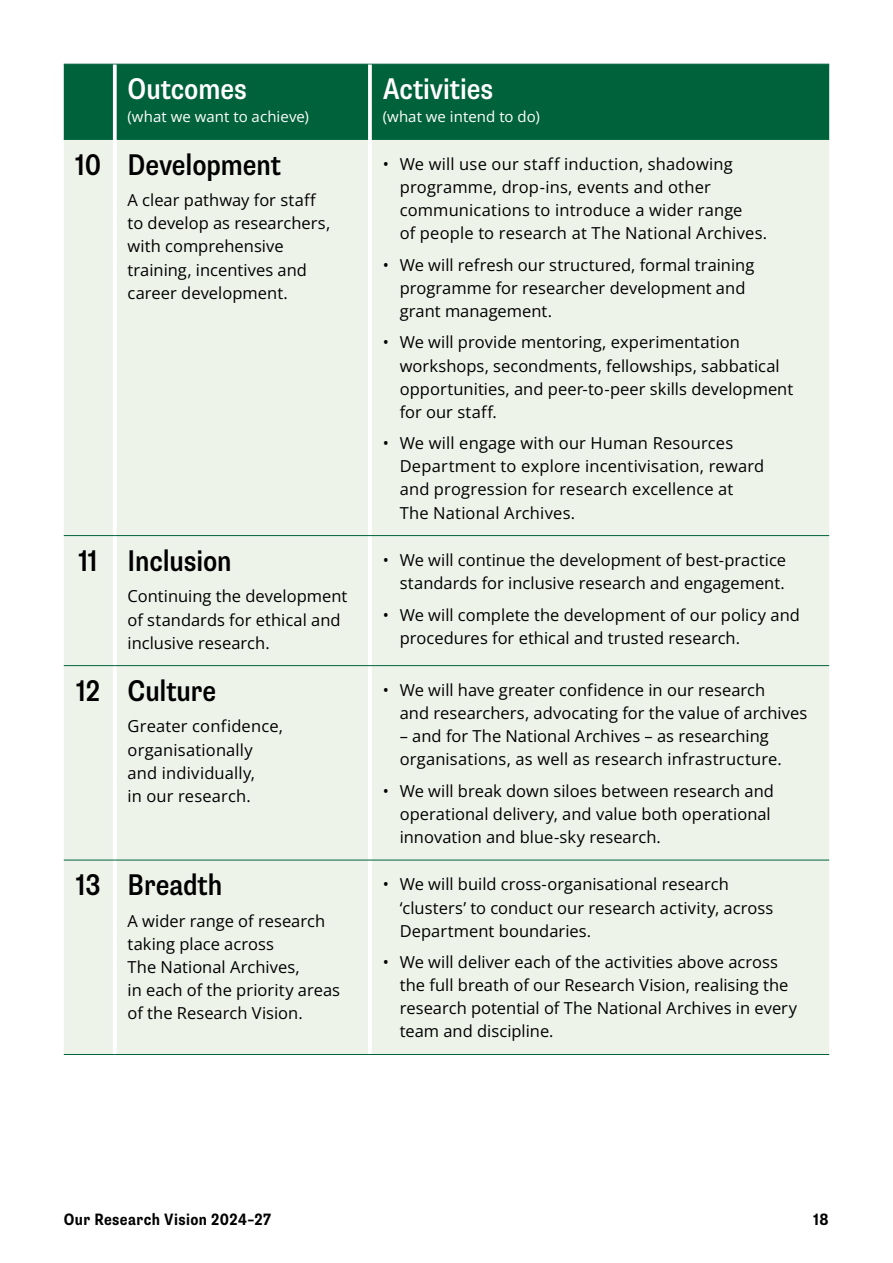
<style>
.page{position:relative;width:893px;height:1263px;background:#fff}
.page>*{position:absolute;margin:0;border:0;box-sizing:border-box;transform-origin:0 0}
.T_head_number_L{font:500 condensed 30px "Supria Sans";letter-spacing:-.005em;color:#000}
.t1{font:500 condensed 30px "Supria Sans";letter-spacing:-.005em;color:#fff}
.T_head_number_C{font:500 condensed 30px "Supria Sans";color:#000}
.P_11pt_No_align_to_grid{font:16.5px/23.1px "Open Sans";letter-spacing:.005em;color:#000}
.t2{font:700 condensed 16.5px "Supria Sans";letter-spacing:.025em;color:#000}
.t3{font:15px "Open Sans";letter-spacing:.005em;color:#fff}
</style>
<div class="page">
<div style="left:64px;top:65px;width:765px;height:74px;background:#00623b"></div>
<div style="left:64px;top:140px;width:765px;height:914px;background:#eef3ea"></div>
<hr style="left:64px;top:64px;width:51px;height:1px;background:#00623b">
<hr style="left:115px;top:64px;width:255px;height:1px;background:#00623b">
<hr style="left:370px;top:64px;width:459px;height:1px;background:#00623b">
<hr style="left:64px;top:139px;width:49px;height:1px;background:#00623b">
<hr style="left:117px;top:139px;width:251px;height:1px;background:#00623b">
<hr style="left:372px;top:139px;width:457px;height:1px;background:#00623b">
<svg style="left:368px;top:65px;width:4px;height:74px"></svg>
<hr style="left:368px;top:139px;width:4px;height:396px;background:#fff">
<hr style="left:368px;top:536px;width:4px;height:129px;background:#fff">
<hr style="left:368px;top:666px;width:4px;height:194px;background:#fff">
<hr style="left:368px;top:860px;width:4px;height:194px;background:#fff">
<svg style="left:113px;top:65px;width:4px;height:74px"></svg>
<hr style="left:113px;top:139px;width:4px;height:396px;background:#fff">
<hr style="left:113px;top:536px;width:4px;height:129px;background:#fff">
<hr style="left:113px;top:666px;width:4px;height:194px;background:#fff">
<hr style="left:113px;top:860px;width:4px;height:194px;background:#fff">
<hr style="left:64px;top:535px;width:51px;height:1px;background:#00623b">
<hr style="left:115px;top:535px;width:255px;height:1px;background:#00623b">
<hr style="left:370px;top:535px;width:459px;height:1px;background:#00623b">
<hr style="left:64px;top:665px;width:51px;height:1px;background:#00623b">
<hr style="left:115px;top:665px;width:255px;height:1px;background:#00623b">
<hr style="left:370px;top:665px;width:459px;height:1px;background:#00623b">
<hr style="left:64px;top:860px;width:51px;height:1px;background:#00623b">
<hr style="left:115px;top:860px;width:255px;height:1px;background:#00623b">
<hr style="left:370px;top:860px;width:459px;height:1px;background:#00623b">
<hr style="left:64px;top:1054px;width:51px;height:1px;background:#00623b">
<hr style="left:115px;top:1054px;width:255px;height:1px;background:#00623b">
<hr style="left:370px;top:1054px;width:459px;height:1px;background:#00623b">
<h1 class="t1" style="left:128px;top:71px;width:121px">Outcomes</h1>
<p class="t3" style="left:128px;top:107px;width:183px">(what we want to achieve)</p>
<p class="T_head_number_C" style="left:75px;top:147px;width:27px">10</p>
<p class="T_head_number_L" style="left:128px;top:147px;width:155px">Development</p>
<p class="P_11pt_No_align_to_grid" style="left:128px;top:188px;width:204px">A clear pathway for staff to develop as researchers, with comprehensive training, incentives and career development.</p>
<p class="T_head_number_C" style="left:79px;top:543px;width:21px">11</p>
<p class="T_head_number_L" style="left:128px;top:543px;width:106px">Inclusion</p>
<p class="P_11pt_No_align_to_grid" style="left:128px;top:584px;width:221px">Continuing the development of standards for ethical and inclusive research.</p>
<p class="T_head_number_C" style="left:76px;top:673px;width:25px">12</p>
<p class="T_head_number_L" style="left:128px;top:673px;width:90px">Culture</p>
<p class="P_11pt_No_align_to_grid" style="left:128px;top:714px;width:157px">Greater confidence, organisationally and individually,<br>in our research.</p>
<p class="T_head_number_C" style="left:76px;top:867px;width:26px">13</p>
<p class="T_head_number_L" style="left:128px;top:867px;width:96px">Breadth</p>
<p class="P_11pt_No_align_to_grid" style="left:128px;top:909px;width:214px">A wider range of research taking place across<br>The National Archives,<br>in each of the priority areas of the Research Vision.</p>
<h1 class="t1" style="left:383px;top:71px;width:112px">Activities</h1>
<p class="t3" style="left:383px;top:107px;width:159px">(what we intend to do)</p>
<p class="P_11pt_No_align_to_grid" style="left:400px;top:152px;width:369px;text-indent:-17px">• We will use our staff induction, shadowing programme, drop-ins, events and other communications to introduce a wider range<br>of people to research at The National Archives.</p>
<p class="P_11pt_No_align_to_grid" style="left:400px;top:253px;width:356px;text-indent:-17px">• We will refresh our structured, formal training programme for researcher development and grant management.</p>
<p class="P_11pt_No_align_to_grid" style="left:400px;top:330px;width:395px;text-indent:-17px">• We will provide mentoring, experimentation workshops, secondments, fellowships, sabbatical opportunities, and peer-to-peer skills development for our staff.</p>
<p class="P_11pt_No_align_to_grid" style="left:400px;top:431px;width:366px;text-indent:-17px">• We will engage with our Human Resources Department to explore incentivisation, reward and progression for research excellence at The National Archives.</p>
<p class="P_11pt_No_align_to_grid" style="left:383px;top:548px;width:405px;text-align:right">• We will continue the development of best-practice standards for inclusive research and engagement.</p>
<p class="P_11pt_No_align_to_grid" style="left:400px;top:603px;width:402px;text-indent:-17px">• We will complete the development of our policy and procedures for ethical and trusted research.</p>
<p class="P_11pt_No_align_to_grid" style="left:400px;top:678px;width:409px;text-indent:-17px">• We will have greater confidence in our research<br>and researchers, advocating for the value of archives</p>
<p class="P_11pt_No_align_to_grid" style="left:400px;top:724px;width:384px">– and for The National Archives – as researching organisations, as well as research infrastructure.</p>
<p class="P_11pt_No_align_to_grid" style="left:400px;top:779px;width:376px;text-indent:-17px">• We will break down siloes between research and operational delivery, and value both operational innovation and blue-sky research.</p>
<p class="P_11pt_No_align_to_grid" style="left:400px;top:872px;width:375px;text-indent:-17px">• We will build cross-organisational research ‘clusters’ to conduct our research activity, across<br>Department boundaries.</p>
<p class="P_11pt_No_align_to_grid" style="left:400px;top:950px;width:399px;text-indent:-17px">• We will deliver each of the activities above across the full breath of our Research Vision, realising the research potential of The National Archives in every team and discipline.</p>
<p class="t2" style="left:64px;top:1209px;width:209px">Our Research Vision 2024–27</p>
<p class="t2" style="left:813px;top:1209px;width:17px">18</p>
</div>
